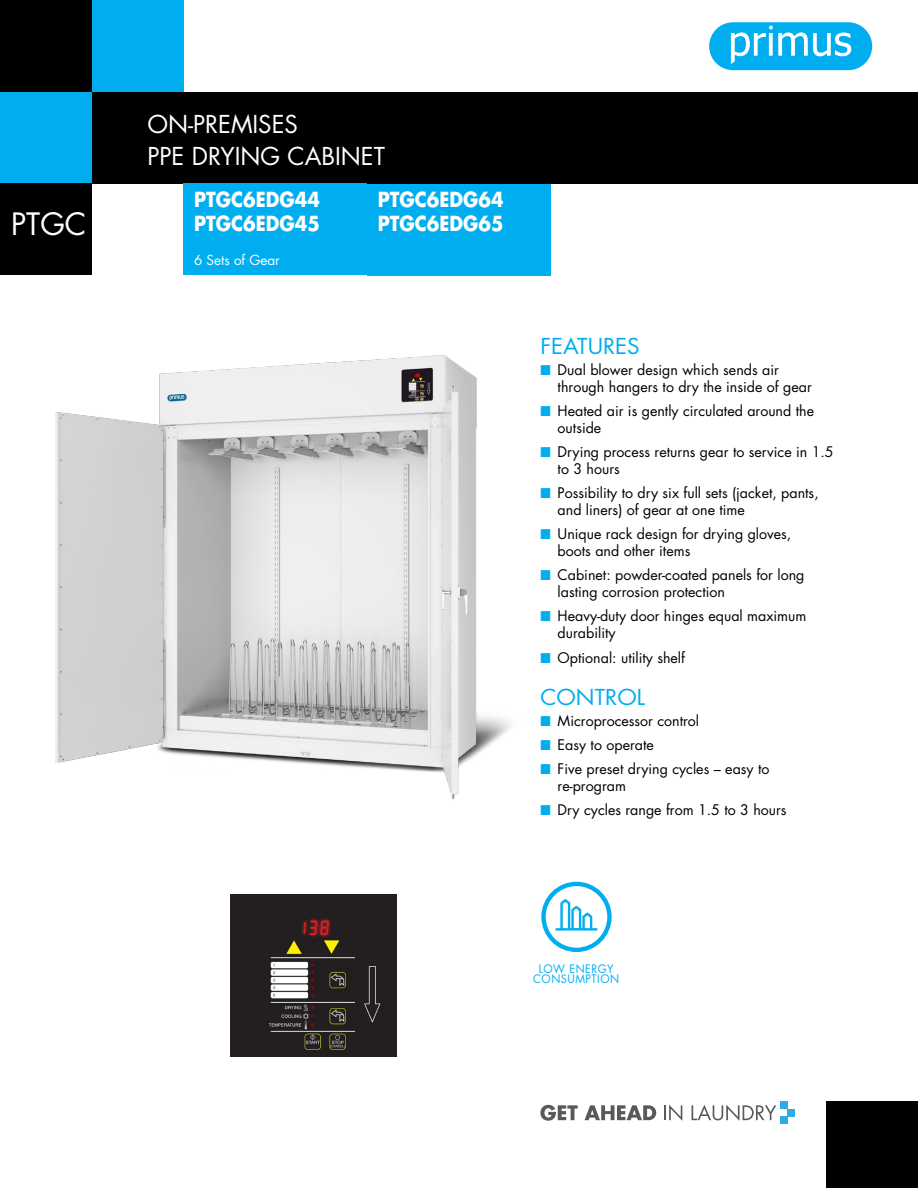
<style>
.page{position:relative;width:918px;height:1188px;background:#fff}
.page>*{position:absolute;margin:0;border:0;box-sizing:border-box;transform-origin:0 0}
.t1{font:30px "Futura Std";color:#fff}
.t2{font:24px/31.5px "Futura Std";color:#fff}
.t3{font:21.3px "Futura Std";color:#00aeef;scale:1.05 1}
.t4{font:700 20.25px/24.8px "Futura Std";color:#fff;scale:.9 1}
.t5{font:14.25px/17.1px "Futura Std";color:#000}
.t6{font:13.5px "Futura Std";color:#fff}
.t7{font:11.4px/10.8px "Futura Std";letter-spacing:.05em;color:#00aeef;text-align:center;scale:.95 1}
.s1{color:#00aeef}
</style>
<div class="page">
<div style="left:0;top:92px;width:918px;height:92px;background:#000"></div>
<div style="left:0;top:92px;width:92px;height:92px;background:#00aeef"></div>
<div style="left:92px;top:0;width:92px;height:92px;background:#00aeef"></div>
<div style="left:826px;top:1102px;width:92px;height:86px;background:#000"></div>
<img style="left:55px;top:355px;width:456px;height:540px">
<div style="left:0;top:184px;width:92px;height:91px;background:#000"></div>
<svg style="left:541px;top:882px;width:71px;height:70px"></svg>
<div style="left:184px;top:184px;width:183px;height:91px;background:#00aeef"></div>
<img style="left:230px;top:895px;width:167px;height:162px">
<div style="left:709px;top:22px;width:163px;height:48px;background:#00aeef;border-radius:24px"></div>
<svg style="left:731px;top:26px;width:120px;height:38px"></svg>
<div style="left:0;top:0;width:92px;height:92px;background:#000"></div>
<svg style="left:540px;top:1105px;width:38px;height:16px"></svg>
<svg style="left:584px;top:1105px;width:72px;height:15px"></svg>
<svg style="left:664px;top:1105px;width:18px;height:16px"></svg>
<svg style="left:692px;top:1105px;width:84px;height:16px"></svg>
<div style="left:787px;top:1109px;width:8px;height:7px;background:#2bace2"></div>
<div style="left:780px;top:1116px;width:7px;height:8px;background:#2bace2"></div>
<div style="left:780px;top:1102px;width:7px;height:7px;background:#2bace2"></div>
<div style="left:367px;top:184px;width:184px;height:91px;background:#00aeef"></div>
<h1 class="t1" style="left:11px;top:205px;width:77px">PTGC</h1>
<h2 class="t2" style="left:147px;top:109px;width:239px">ON-PREMISES<br>PPE DRYING CABINET</h2>
<h3 class="t4" style="left:194px;top:186px;width:141px">PTGC6EDG44<br>PTGC6EDG45</h3>
<p class="t6" style="left:194px;top:251px;width:87px">6 Sets of Gear</p>
<h3 class="t4" style="left:378px;top:186px;width:141px">PTGC6EDG64<br>PTGC6EDG65</h3>
<h3 class="t3" style="left:540px;top:332px;width:96px">FEATURES</h3>
<p class="t5" style="left:558px;top:362px;width:256px;text-indent:-17px"><span class="s1">■</span> Dual blower design which sends air through hangers to dry the inside of gear</p>
<p class="t5" style="left:558px;top:403px;width:258px;text-indent:-17px"><span class="s1">■</span> Heated air is gently circulated around the outside</p>
<p class="t5" style="left:558px;top:444px;width:278px;text-indent:-17px"><span class="s1">■</span> Drying process returns gear to service in 1.5 to 3 hours</p>
<p class="t5" style="left:558px;top:484px;width:263px;text-indent:-17px"><span class="s1">■</span> Possibility to dry six full sets (jacket, pants, and liners) of gear at one time</p>
<p class="t5" style="left:558px;top:525px;width:235px;text-indent:-17px"><span class="s1">■</span> Unique rack design for drying gloves, boots and other items</p>
<p class="t5" style="left:558px;top:566px;width:248px;text-indent:-17px"><span class="s1">■</span> Cabinet: powder-coated panels for long lasting corrosion protection</p>
<p class="t5" style="left:558px;top:607px;width:250px;text-indent:-17px"><span class="s1">■</span> Heavy-duty door hinges equal maximum durability</p>
<p class="t5" style="left:540px;top:649px;width:146px"><span class="s1">■</span> Optional: utility shelf</p>
<h3 class="t3" style="left:540px;top:683px;width:101px">CONTROL</h3>
<p class="t5" style="left:540px;top:712px;width:160px"><span class="s1">■</span> Microprocessor control</p>
<p class="t5" style="left:540px;top:736px;width:115px"><span class="s1">■</span> Easy to operate</p>
<p class="t5" style="left:558px;top:760px;width:213px;text-indent:-17px"><span class="s1">■</span> Five preset drying cycles – easy to re-program</p>
<p class="t5" style="left:540px;top:801px;width:248px"><span class="s1">■</span> Dry cycles range from 1.5 to 3 hours</p>
<p class="t7" style="left:533px;top:963px;width:92px">LOW ENERGY<br>CONSUMPTION</p>
</div>
